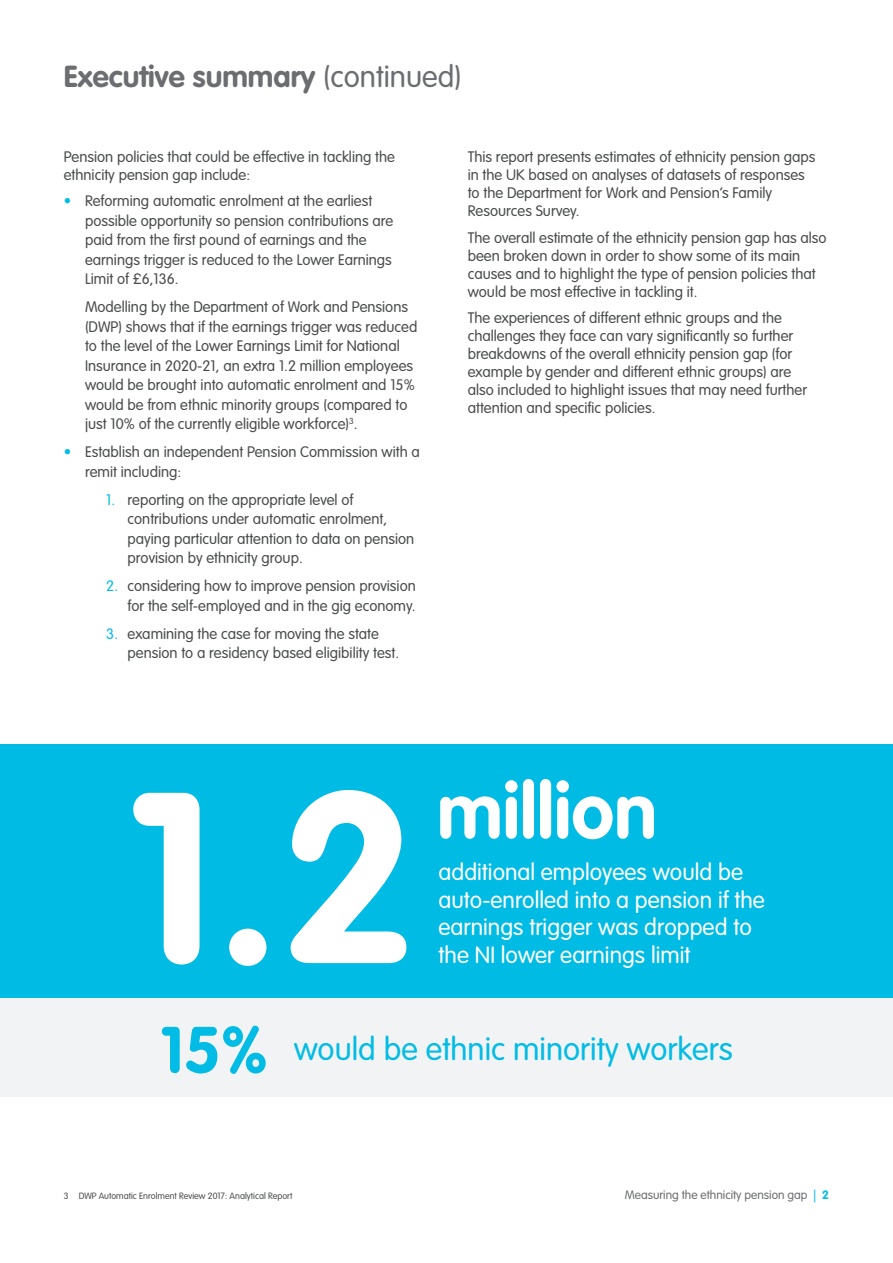
<style>
.page{position:relative;width:893px;height:1263px;background:#fff}
.page>*{position:absolute;margin:0;border:0;box-sizing:border-box;transform-origin:0 0}
.t1{font:700 239.1px "VAG Rounded Std";color:#fff}
.t2{font:700 77.1px "VAG Rounded Std";color:#fff}
.t3{font:700 64.5px "VAG Rounded Std";color:#02bce5}
.t4{font:300 31.65px "VAG Rounded Std";color:#02bce5}
.Main_Heading{font:700 30px "VAG Rounded Std";color:#6c6d70}
.t5{font:300 23.1px/27.8px "VAG Rounded Std";color:#fff}
.Bulleted_Body_10_13{font:300 15px/19.5px "VAG Rounded Std";color:#4b4c4d}
.Body_10_13{font:300 15px/18px "VAG Rounded Std";color:#4b4c4d}
.t6{font:300 12px "VAG Rounded Std";color:#6c6d70}
.Footnote{font:300 9px "VAG Rounded Std";color:#4b4c4d}
.s1{font-weight:300}
.s2{color:#02bce5}
.s3{font-weight:700;color:#02bce5}
</style>
<div class="page">
<div style="left:0;top:743px;width:893px;height:255px;background:#00bbe4"></div>
<div style="left:0;top:999px;width:893px;height:98px;background:#f2f3f4"></div>
<p class="Main_Heading" style="left:64px;top:59px;width:399px">Executive summary <span class="s1">(continued)</span></p>
<p class="Body_10_13" style="left:64px;top:148px;width:333px">Pension policies that could be effective in tackling the ethnicity pension gap include:</p>
<p class="Bulleted_Body_10_13" style="left:85px;top:192px;width:310px;text-indent:-21px"><span class="s2">•</span> Reforming automatic enrolment at the earliest possible opportunity so pension contributions are paid from the first pound of earnings and the earnings trigger is reduced to the Lower Earnings Limit of £6,136.</p>
<p class="Bulleted_Body_10_13" style="left:85px;top:298px;width:334px">Modelling by the Department of Work and Pensions (DWP) shows that if the earnings trigger was reduced to the level of the Lower Earnings Limit for National Insurance in 2020-21, an extra 1.2 million employees would be brought into automatic enrolment and 15% would be from ethnic minority groups (compared to just 10% of the currently eligible workforce)<sup>3</sup>.</p>
<p class="Bulleted_Body_10_13" style="left:85px;top:443px;width:336px;text-indent:-21px"><span class="s2">•</span> Establish an independent Pension Commission with a remit including:</p>
<p class="Bulleted_Body_10_13" style="left:128px;top:490px;width:288px;text-indent:-21px"><span class="s2">1.</span> reporting on the appropriate level of contributions under automatic enrolment, paying particular attention to data on pension provision by ethnicity group.</p>
<p class="Bulleted_Body_10_13" style="left:106px;top:577px;width:311px;text-align:right"><span class="s2">2.</span> considering how to improve pension provision for the self-employed and in the gig economy.</p>
<p class="Bulleted_Body_10_13" style="left:128px;top:624px;width:273px;text-indent:-21px"><span class="s2">3.</span> examining the case for moving the state pension to a residency based eligibility test.</p>
<p class="Body_10_13" style="left:468px;top:148px;width:349px">This report presents estimates of ethnicity pension gaps in the UK based on analyses of datasets of responses to the Department for Work and Pension’s Family Resources Survey.</p>
<p class="Body_10_13" style="left:468px;top:229px;width:360px">The overall estimate of the ethnicity pension gap has also been broken down in order to show some of its main causes and to highlight the type of pension policies that would be most effective in tackling it.</p>
<p class="Body_10_13" style="left:468px;top:309px;width:341px">The experiences of different ethnic groups and the challenges they face can vary significantly so further breakdowns of the overall ethnicity pension gap (for example by gender and different ethnic groups) are also included to highlight issues that may need further attention and specific policies.</p>
<p class="t1" style="left:127px;top:738px;width:291px">1.2</p>
<p class="t2" style="left:437px;top:766px;width:221px">million</p>
<p class="t5" style="left:439px;top:859px;width:328px">additional employees would be auto-enrolled into a pension if the earnings trigger was dropped to the NI lower earnings limit</p>
<p class="t3" style="left:160px;top:1012px;width:109px">15%</p>
<p class="t4" style="left:294px;top:1031px;width:440px">would be ethnic minority workers</p>
<p class="Footnote" style="left:64px;top:1191px;width:230px">3 DWP Automatic Enrolment Review 2017: Analytical Report</p>
<p class="t6" style="left:625px;top:1188px;width:206px">Measuring the ethnicity pension gap <span class="s2">|</span> <span class="s3">2</span></p>
</div>
